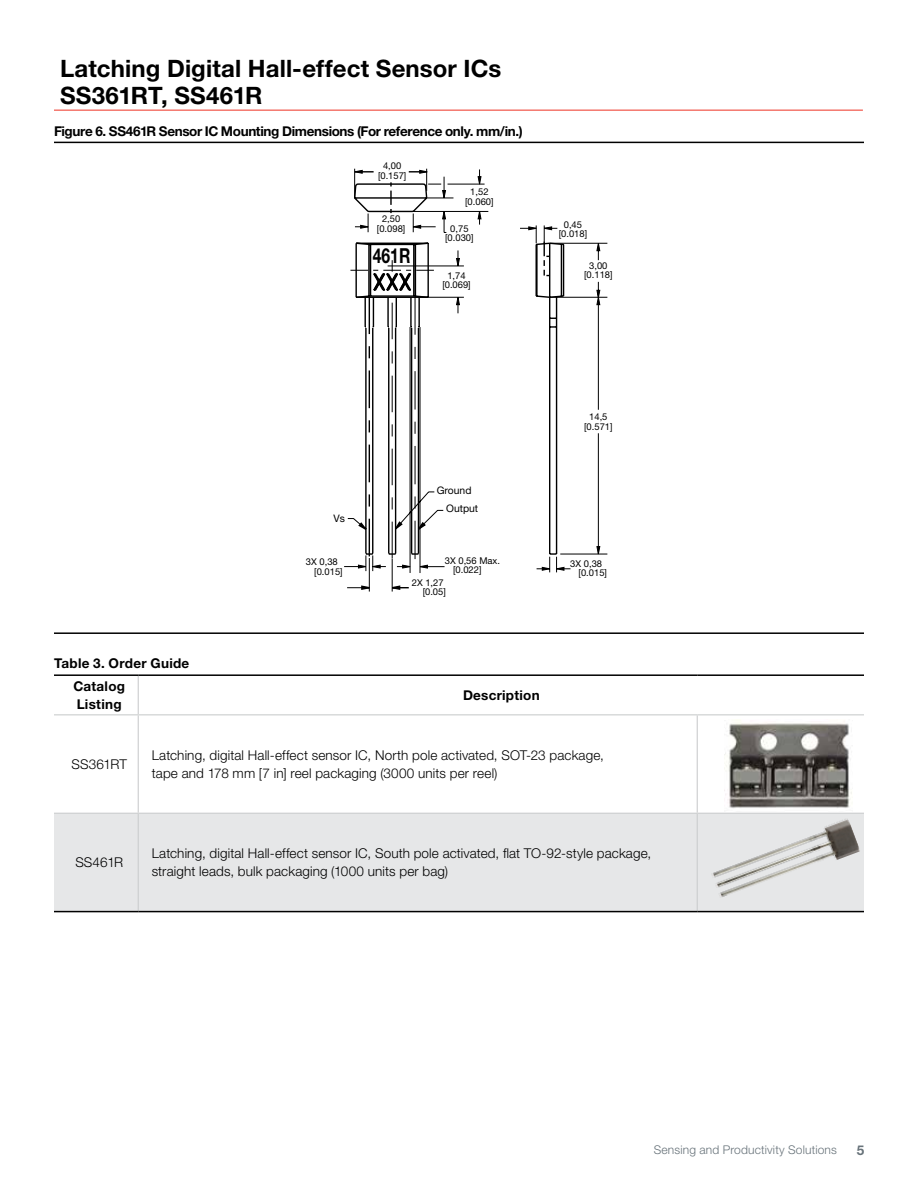
<style>
.page{position:relative;width:918px;height:1188px;background:#fff}
.page>*{position:absolute;margin:0;border:0;box-sizing:border-box;transform-origin:0 0}
.t1{font:700 24px/27px "Helvetica Neue LT Std";letter-spacing:.005em;color:#000}
.t2{font:700 20.7px "Helvetica Neue LT Std";color:#000;scale:.76 1}
.t3{font:300 13.5px/18px "Helvetica Neue LT Std";letter-spacing:.01em;color:#000}
.t4{font:700 13.5px "Helvetica Neue LT Std";letter-spacing:-.025em;color:#000}
.t5{font:700 13.5px/23.4px "Helvetica Neue LT Std";letter-spacing:.02em;color:#000}
.t6{font:700 13.5px "Helvetica Neue LT Std";color:#68737a}
.t7{font:300 12px "Helvetica Neue LT Std";letter-spacing:.015em;color:#68737a}
.t8{font:10.35px/17.9px "Helvetica Neue LT Std";color:#000}
.t9{font:9.45px/9.4px "Helvetica Neue LT Std";color:#000;text-align:center}
</style>
<div class="page">
<hr style="left:54px;top:110px;width:809px;height:1px;background:#ee3124">
<hr style="left:54px;top:142px;width:810px;height:1px;background:#000">
<hr style="left:54px;top:632px;width:810px;height:2px;background:#000">
<svg style="left:354px;top:183px;width:211px;height:67px"></svg>
<svg style="left:347px;top:585px;width:22px;height:6px"></svg>
<svg style="left:391px;top:585px;width:18px;height:6px"></svg>
<hr style="left:369px;top:558px;width:1px;height:34px;background:#000">
<hr style="left:392px;top:558px;width:1px;height:34px;background:#000">
<svg style="left:344px;top:250px;width:264px;height:324px"></svg>
<hr style="left:550px;top:297px;width:57px;height:1px;background:#000">
<hr style="left:598px;top:433px;width:1px;height:121px;background:#000">
<hr style="left:598px;top:302px;width:1px;height:108px;background:#000">
<hr style="left:550px;top:243px;width:57px;height:1px;background:#000">
<svg style="left:543px;top:225px;width:14px;height:31px"></svg>
<svg style="left:537px;top:557px;width:34px;height:15px"></svg>
<svg style="left:355px;top:214px;width:14px;height:18px"></svg>
<hr style="left:412px;top:211px;width:76px;height:1px;background:#000">
<hr style="left:448px;top:184px;width:37px;height:1px;background:#000">
<svg style="left:412px;top:214px;width:24px;height:18px"></svg>
<svg style="left:442px;top:210px;width:5px;height:23px"></svg>
<svg style="left:477px;top:210px;width:5px;height:15px"></svg>
<svg style="left:477px;top:169px;width:5px;height:16px"></svg>
<svg style="left:409px;top:169px;width:44px;height:30px"></svg>
<svg style="left:354px;top:169px;width:20px;height:29px"></svg>
<hr style="left:369px;top:296px;width:1px;height:38px;background:#000">
<svg style="left:369px;top:346px;width:1px;height:12px"></svg>
<hr style="left:369px;top:370px;width:1px;height:38px;background:#000">
<svg style="left:369px;top:420px;width:1px;height:12px"></svg>
<hr style="left:369px;top:445px;width:1px;height:37px;background:#000">
<svg style="left:369px;top:494px;width:1px;height:13px"></svg>
<hr style="left:369px;top:519px;width:1px;height:37px;background:#000">
<hr style="left:392px;top:303px;width:1px;height:36px;background:#000">
<svg style="left:392px;top:351px;width:1px;height:13px"></svg>
<hr style="left:392px;top:376px;width:1px;height:36px;background:#000">
<svg style="left:392px;top:424px;width:1px;height:12px"></svg>
<hr style="left:392px;top:449px;width:1px;height:36px;background:#000">
<svg style="left:392px;top:497px;width:1px;height:12px"></svg>
<hr style="left:392px;top:522px;width:1px;height:36px;background:#000">
<hr style="left:356px;top:297px;width:72px;height:1px;background:#000">
<hr style="left:415px;top:296px;width:1px;height:39px;background:#000">
<svg style="left:415px;top:347px;width:1px;height:12px"></svg>
<hr style="left:415px;top:371px;width:1px;height:39px;background:#000">
<svg style="left:415px;top:422px;width:1px;height:12px"></svg>
<hr style="left:415px;top:446px;width:1px;height:38px;background:#000">
<svg style="left:415px;top:496px;width:1px;height:13px"></svg>
<hr style="left:415px;top:521px;width:1px;height:38px;background:#000">
<svg style="left:350px;top:260px;width:84px;height:32px"></svg>
<svg style="left:596px;top:281px;width:5px;height:25px"></svg>
<svg style="left:520px;top:225px;width:17px;height:18px"></svg>
<svg style="left:390px;top:182px;width:2px;height:31px"></svg>
<svg style="left:596px;top:242px;width:5px;height:19px"></svg>
<div style="left:54px;top:814px;width:810px;height:97px;background:#e6e7e8"></div>
<hr style="left:138px;top:676px;width:1px;height:38px;background:#cbcdce">
<hr style="left:54px;top:714px;width:84px;height:1px;background:#cbcdce">
<hr style="left:138px;top:714px;width:559px;height:1px;background:#cbcdce">
<hr style="left:138px;top:715px;width:1px;height:98px;background:#cbcdce">
<hr style="left:697px;top:714px;width:167px;height:1px;background:#cbcdce">
<hr style="left:697px;top:715px;width:1px;height:98px;background:#cbcdce">
<hr style="left:54px;top:813px;width:84px;height:1px;background:#cbcdce">
<hr style="left:138px;top:813px;width:559px;height:1px;background:#cbcdce">
<hr style="left:138px;top:814px;width:1px;height:97px;background:#cbcdce">
<hr style="left:697px;top:813px;width:167px;height:1px;background:#cbcdce">
<hr style="left:697px;top:814px;width:1px;height:97px;background:#cbcdce">
<hr style="left:54px;top:674px;width:84px;height:2px;background:#000">
<hr style="left:138px;top:674px;width:559px;height:2px;background:#000">
<hr style="left:697px;top:674px;width:167px;height:2px;background:#000">
<hr style="left:54px;top:911px;width:84px;height:1px;background:#000">
<hr style="left:138px;top:911px;width:559px;height:1px;background:#000">
<hr style="left:697px;top:911px;width:167px;height:1px;background:#000">
<img style="left:724px;top:720px;width:128px;height:88px">
<img style="left:709px;top:818px;width:151px;height:85px">
<h1 class="t1" style="left:60px;top:55px;width:443px">Latching Digital Hall-effect Sensor ICs<br>SS361RT, SS461R</h1>
<p class="t4" style="left:54px;top:123px;width:470px">Figure 6. SS461R Sensor IC Mounting Dimensions (For reference only. mm/in.)</p>
<p class="t9" style="left:378px;top:161px;width:30px">4,00 [0.157]</p>
<p class="t9" style="left:377px;top:214px;width:30px">2,50 [0.098]</p>
<h2 class="t2" style="left:373px;top:243px;width:51px">461R</h2>
<p class="t9" style="left:465px;top:187px;width:30px">1,52 [0.060]</p>
<p class="t9" style="left:445px;top:224px;width:30px">0,75 [0.030]</p>
<p class="t9" style="left:442px;top:270px;width:30px">1,74 [0.069]</p>
<p class="t9" style="left:559px;top:219px;width:30px">0,45 [0.018]</p>
<p class="t9" style="left:584px;top:261px;width:30px">3,00 [0.118]</p>
<p class="t5" style="left:73px;top:651px;width:117px;text-indent:-19px">Table 3. Order Guide<br>Catalog</p>
<p class="t5" style="left:77px;top:692px;width:46px">Listing</p>
<p class="t8" style="left:334px;top:509px;width:13px">Vs</p>
<p class="t9" style="left:314px;top:557px;width:30px;text-align:left;text-indent:-8px">3X 0,38 [0.015]</p>
<p class="t8" style="left:446px;top:482px;width:34px;text-indent:-9px">Ground<br>Output</p>
<p class="t9" style="left:453px;top:555px;width:49px;text-align:left;text-indent:-8px">3X 0,56 Max. [0.022]</p>
<p class="t9" style="left:412px;top:578px;width:36px;text-align:right">2X 1,27 [0.05]</p>
<p class="t9" style="left:584px;top:412px;width:30px">14,5 [0.571]</p>
<p class="t9" style="left:579px;top:559px;width:30px;text-align:left;text-indent:-8px">3X 0,38 [0.015]</p>
<p class="t5" style="left:463px;top:683px;width:78px">Description</p>
<p class="t3" style="left:72px;top:755px;width:57px">SS361RT</p>
<p class="t3" style="left:152px;top:746px;width:454px">Latching, digital Hall-effect sensor IC, North pole activated, SOT-23 package, tape and 178 mm [7 in] reel packaging (3000 units per reel)</p>
<p class="t3" style="left:75px;top:853px;width:49px">SS461R</p>
<p class="t3" style="left:152px;top:844px;width:501px">Latching, digital Hall-effect sensor IC, South pole activated, flat TO-92-style package, straight leads, bulk packaging (1000 units per bag)</p>
<p class="t7" style="left:654px;top:1143px;width:185px">Sensing and Productivity Solutions</p>
<p class="t6" style="left:857px;top:1142px;width:9px">5</p>
</div>
